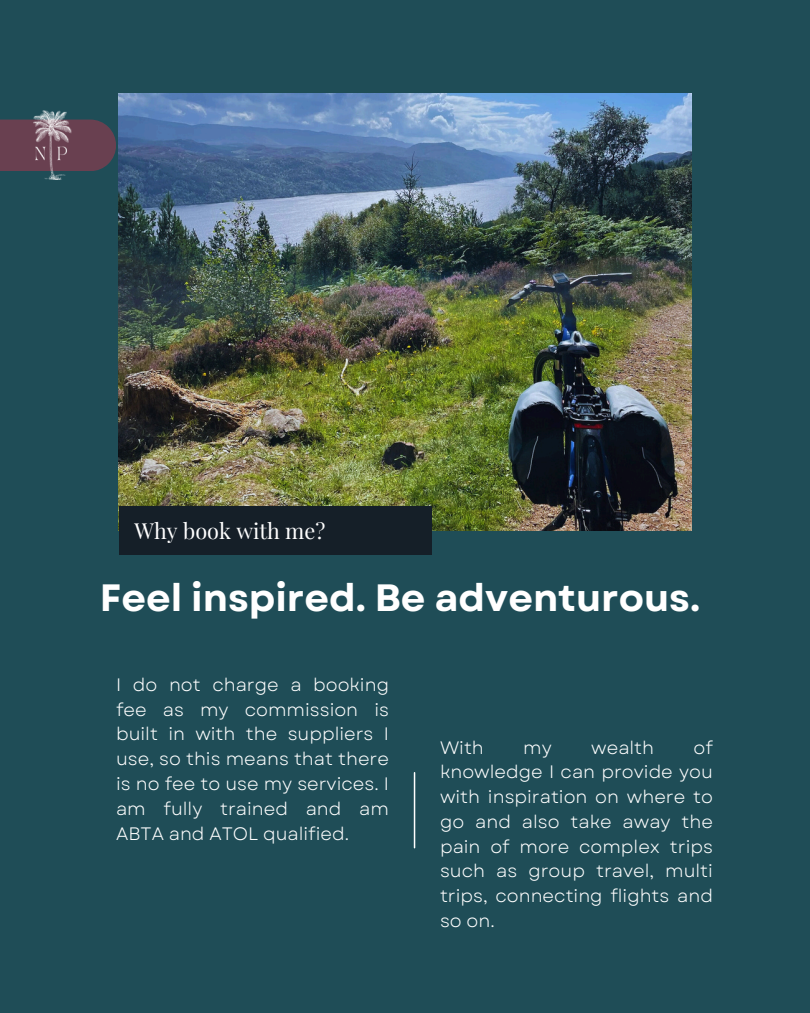
<style>
.page{position:relative;width:810px;height:1013px;background:#fff}
.page>*{position:absolute;margin:0;border:0;box-sizing:border-box;transform-origin:0 0}
.t1{font:700 38px "Garet";color:#fff}
.t2{font:21.6px "Playfair Display";color:#fff}
.t3{font:18px/24.8px "Garet";color:#fff;text-align:justify}
</style>
<div class="page">
<div style="left:0;top:0;width:810px;height:1012px;background:#1f4d57"></div>
<img style="left:119px;top:93px;width:573px;height:437px">
<div style="left:119px;top:506px;width:312px;height:49px;background:#151f28"></div>
<img style="left:0;top:111px;width:125px;height:69px">
<hr style="left:414px;top:772px;width:1px;height:75px;background:#fff">
<p class="t2" style="left:135px;top:515px;width:192px">Why book with me?</p>
<h2 class="t1" style="left:100px;top:570px;width:602px">Feel inspired. Be adventurous.</h2>
<h1 class="t3" style="left:116px;top:672px;width:274px">I do not charge a booking fee as my commission is built in with the suppliers I use, so this means that there is no fee to use my services. I am fully trained and am ABTA and ATOL qualified.</h1>
<p class="t3" style="left:440px;top:735px;width:274px;text-indent:254px">of knowledge I can provide you with inspiration on where to go and also take away the pain of more complex trips such as group travel, multi trips, connecting flights and so on.</p>
<p class="t3" style="left:440px;top:735px;width:45px">With</p>
<p class="t3" style="left:523px;top:735px;width:30px">my</p>
<p class="t3" style="left:591px;top:735px;width:64px">wealth</p>
</div>
